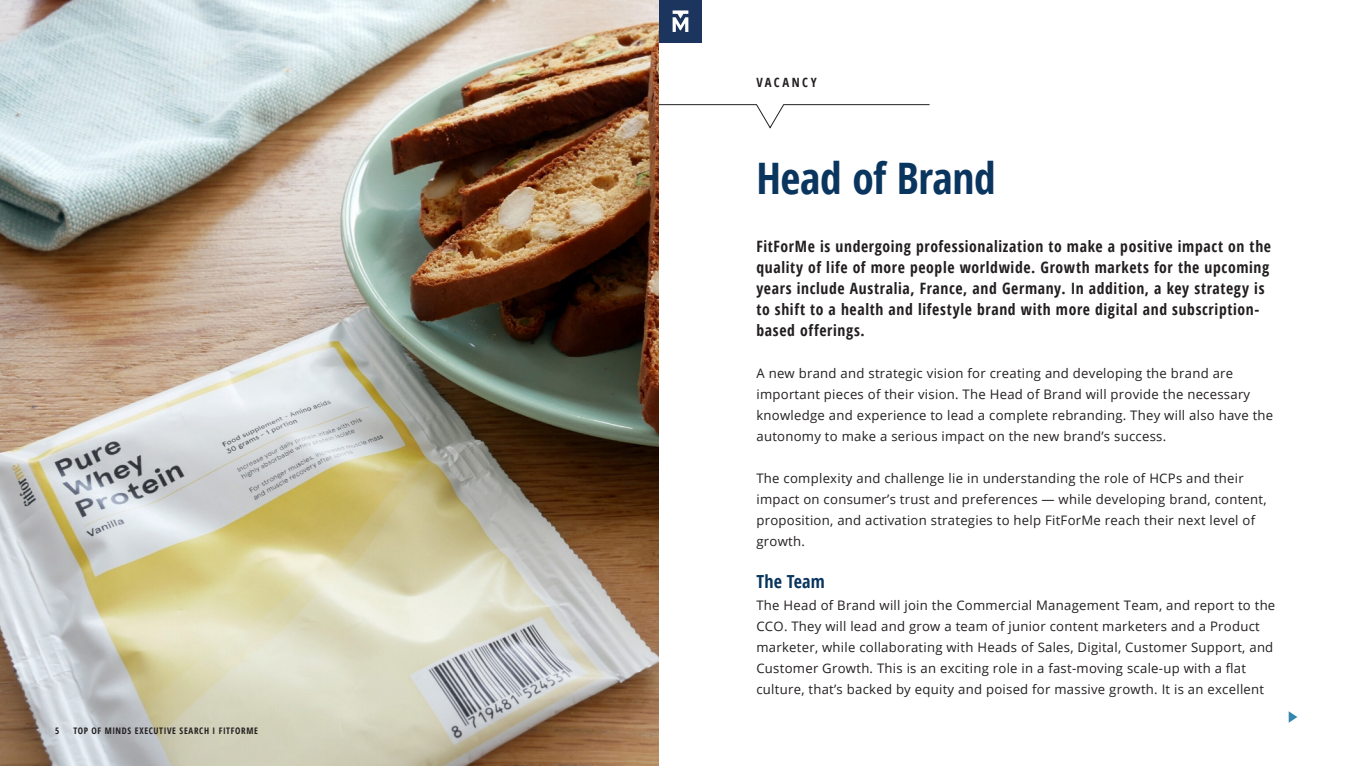
<style>
.page{position:relative;width:1361px;height:766px;background:#fff}
.page>*{position:absolute;margin:0;border:0;box-sizing:border-box;transform-origin:0 0}
.Page_header_kopie{font:700 condensed 43.42px "Open Sans";letter-spacing:-.01em;color:#0a355e}
.t1{font:700 condensed 18px "Open Sans";letter-spacing:.01em;color:#0a355e}
.t2{font:700 condensed 15.67px/21px "Open Sans";letter-spacing:.04em;color:#231f20}
.t3{font:13.12px/21px "Open Sans";letter-spacing:.02em;color:#231f20}
.t4{font:700 condensed 12.75px "Open Sans";letter-spacing:.19em;color:#231f20}
.t5{font:700 condensed 9px "Open Sans";letter-spacing:.07em;color:#231f20}
</style>
<div class="page">
<svg style="left:658px;top:104px;width:272px;height:24px"></svg>
<img style="left:0;top:0;width:658px;height:765px">
<svg style="left:1288px;top:711px;width:9px;height:11px"></svg>
<div style="left:659px;top:0;width:43px;height:43px;background:#1c355e"></div>
<svg style="left:672px;top:10px;width:16px;height:22px"></svg>
<p class="t5" style="left:55px;top:724px;width:6px">5</p>
<p class="t5" style="left:73px;top:724px;width:186px">TOP OF MINDS EXECUTIVE SEARCH I FITFORME</p>
<p class="t4" style="left:756px;top:73px;width:62px">VACANCY</p>
<p class="Page_header_kopie" style="left:756px;top:148px;width:241px">Head of Brand</p>
<p class="t2" style="left:756px;top:235px;width:516px">FitForMe is undergoing professionalization to make a positive impact on the quality of life of more people worldwide. Growth markets for the upcoming years include Australia, France, and Germany. In addition, a key strategy is to shift to a health and lifestyle brand with more digital and subscription&shy;based offerings.</p>
<p class="t3" style="left:756px;top:362px;width:518px">A new brand and strategic vision for creating and developing the brand are important pieces of their vision. The Head of Brand will provide the necessary knowledge and experience to lead a complete rebranding. They will also have the autonomy to make a serious impact on the new brand’s success.</p>
<p class="t3" style="left:756px;top:467px;width:512px">The complexity and challenge lie in understanding the role of HCPs and their impact on consumer’s trust and preferences — while developing brand, content, proposition, and activation strategies to help FitForMe reach their next level of growth.</p>
<p class="t1" style="left:756px;top:569px;width:70px">The Team</p>
<p class="t3" style="left:756px;top:593px;width:520px">The Head of Brand will join the Commercial Management Team, and report to the CCO. They will lead and grow a team of junior content marketers and a Product marketer, while collaborating with Heads of Sales, Digital, Customer Support, and Customer Growth. This is an exciting role in a fast-moving scale-up with a flat culture, that’s backed by equity and poised for massive growth. It is an excellent</p>
</div>
